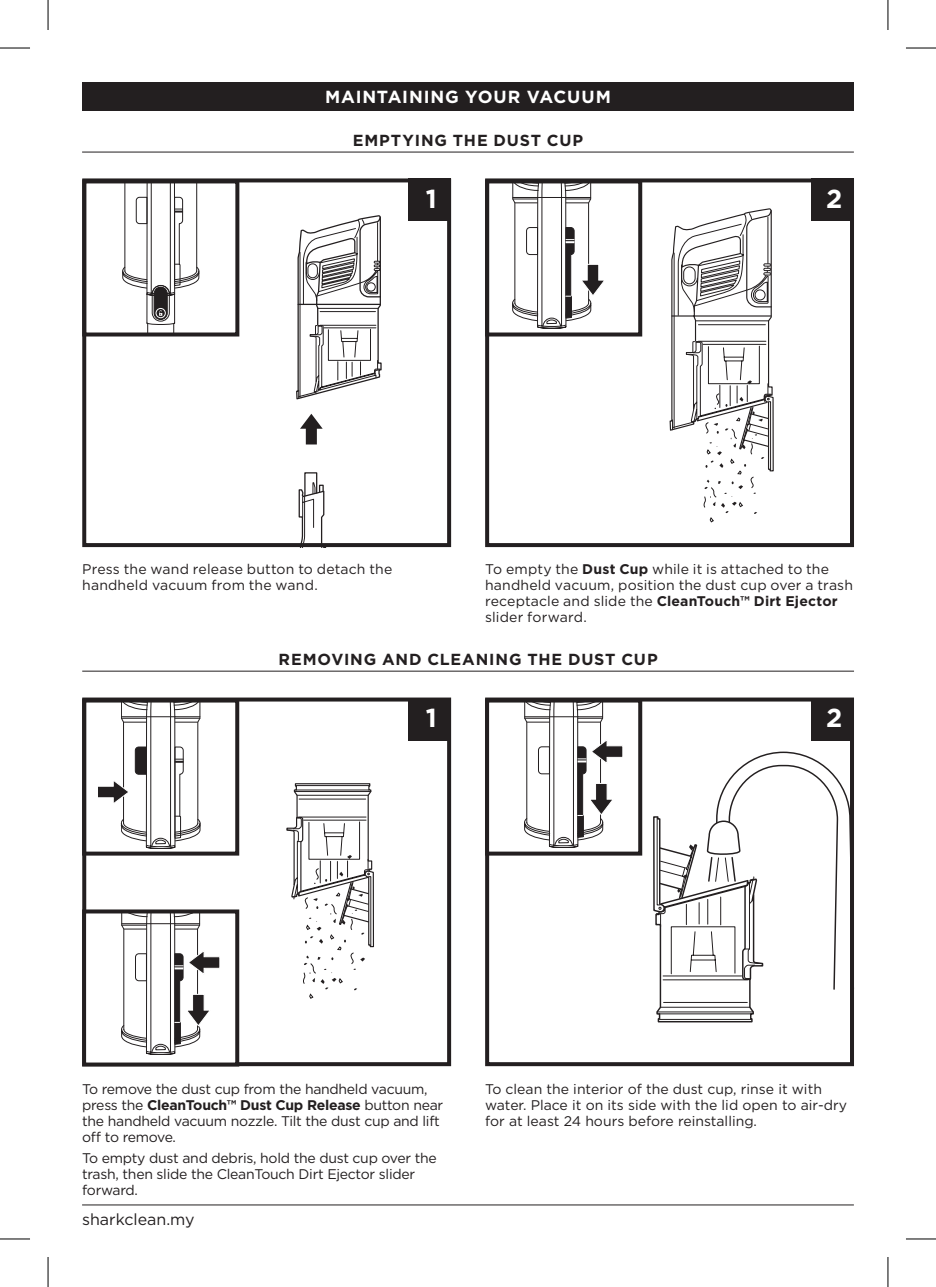
<style>
.page{position:relative;width:936px;height:1287px;background:#fff}
.page>*{position:absolute;margin:0;border:0;box-sizing:border-box;transform-origin:0 0}
.t1{font:700 26px "Gotham";color:#fff}
.t2{font:700 17.6px "Gotham";letter-spacing:.045em;color:#fff}
.t3{font:700 16px "Gotham";letter-spacing:.055em;color:#231f20}
.t4{font:16px "Gotham";color:#231f20}
.t5{font:14px/16px "Gotham";color:#231f20}
.t6{font:14px/16px "Gotham";letter-spacing:-.02em;color:#231f20}
.s1{font-weight:700}
</style>
<div class="page">
<hr style="left:82px;top:1204px;width:771px;height:1px;background:#231f20">
<div style="left:82px;top:82px;width:771px;height:28px;background:#231f20"></div>
<svg style="left:286px;top:783px;width:88px;height:215px"></svg>
<div style="left:82px;top:697px;width:369px;height:369px;border:4px solid #231f20"></div>
<svg style="left:669px;top:208px;width:104px;height:314px"></svg>
<div style="left:485px;top:178px;width:368px;height:369px;border:4px solid #231f20"></div>
<svg style="left:653px;top:751px;width:195px;height:271px"></svg>
<div style="left:485px;top:697px;width:368px;height:369px;border:4px solid #231f20"></div>
<div style="left:485px;top:179px;width:157px;height:157px;border:4px solid #231f20"></div>
<div style="left:485px;top:698px;width:157px;height:157px;border:4px solid #231f20"></div>
<div style="left:82px;top:909px;width:157px;height:157px;border:4px solid #231f20"></div>
<div style="left:82px;top:698px;width:157px;height:157px;border:4px solid #231f20"></div>
<hr style="left:82px;top:670px;width:771px;height:1px;background:#231f20">
<svg style="left:298px;top:472px;width:27px;height:70px"></svg>
<svg style="left:296px;top:215px;width:85px;height:185px"></svg>
<div style="left:82px;top:178px;width:369px;height:369px;border:4px solid #231f20"></div>
<div style="left:408px;top:178px;width:43px;height:43px;background:#231f20"></div>
<div style="left:408px;top:697px;width:43px;height:43px;background:#231f20"></div>
<svg style="left:122px;top:184px;width:77px;height:147px"></svg>
<div style="left:82px;top:179px;width:157px;height:157px;border:4px solid #231f20"></div>
<div style="left:811px;top:178px;width:42px;height:43px;background:#231f20"></div>
<div style="left:811px;top:697px;width:42px;height:43px;background:#231f20"></div>
<svg style="left:300px;top:414px;width:22px;height:30px"></svg>
<svg style="left:97px;top:700px;width:103px;height:149px"></svg>
<svg style="left:512px;top:181px;width:93px;height:147px"></svg>
<svg style="left:524px;top:700px;width:99px;height:148px"></svg>
<svg style="left:121px;top:911px;width:99px;height:143px"></svg>
<hr style="left:82px;top:152px;width:771px;height:1px;background:#231f20">
<hr style="left:0;top:48px;width:30px;height:1px;background:#000">
<hr style="left:905px;top:48px;width:30px;height:1px;background:#000">
<hr style="left:0;top:1238px;width:30px;height:1px;background:#000">
<hr style="left:905px;top:1238px;width:30px;height:1px;background:#000">
<hr style="left:48px;top:0;width:1px;height:30px;background:#000">
<hr style="left:48px;top:1257px;width:1px;height:30px;background:#000">
<hr style="left:887px;top:0;width:1px;height:30px;background:#000">
<hr style="left:887px;top:1257px;width:1px;height:30px;background:#000">
<p class="t2" style="left:325px;top:85px;width:287px">MAINTAINING YOUR VACUUM</p>
<p class="t3" style="left:352px;top:130px;width:232px">EMPTYING THE DUST CUP</p>
<h1 class="t1" style="left:425px;top:182px;width:12px">1</h1>
<h1 class="t1" style="left:825px;top:182px;width:18px">2</h1>
<p class="t5" style="left:82px;top:561px;width:311px">Press the wand release button to detach the handheld vacuum from the wand.</p>
<p class="t5" style="left:485px;top:561px;width:369px">To empty the <span class="s1">Dust Cup</span> while it is attached to the handheld vacuum, position the dust cup over a trash receptacle and slide the <span class="s1">CleanTouch™ Dirt Ejector </span>slider forward.</p>
<p class="t3" style="left:278px;top:648px;width:380px">REMOVING AND CLEANING THE DUST CUP</p>
<h1 class="t1" style="left:425px;top:701px;width:12px">1</h1>
<h1 class="t1" style="left:825px;top:701px;width:18px">2</h1>
<p class="t6" style="left:82px;top:1080px;width:362px">To remove the dust cup from the handheld vacuum, press the <span class="s1">CleanTouch™ Dust Cup Release</span> button near the handheld vacuum nozzle. Tilt the dust cup and lift off to remove.</p>
<p class="t6" style="left:82px;top:1150px;width:356px">To empty dust and debris, hold the dust cup over the trash, then slide the CleanTouch Dirt Ejector slider forward.</p>
<p class="t4" style="left:82px;top:1209px;width:114px">sharkclean.my</p>
<p class="t5" style="left:485px;top:1080px;width:363px">To clean the interior of the dust cup, rinse it with water. Place it on its side with the lid open to air-dry for at least 24 hours before reinstalling.</p>
</div>
